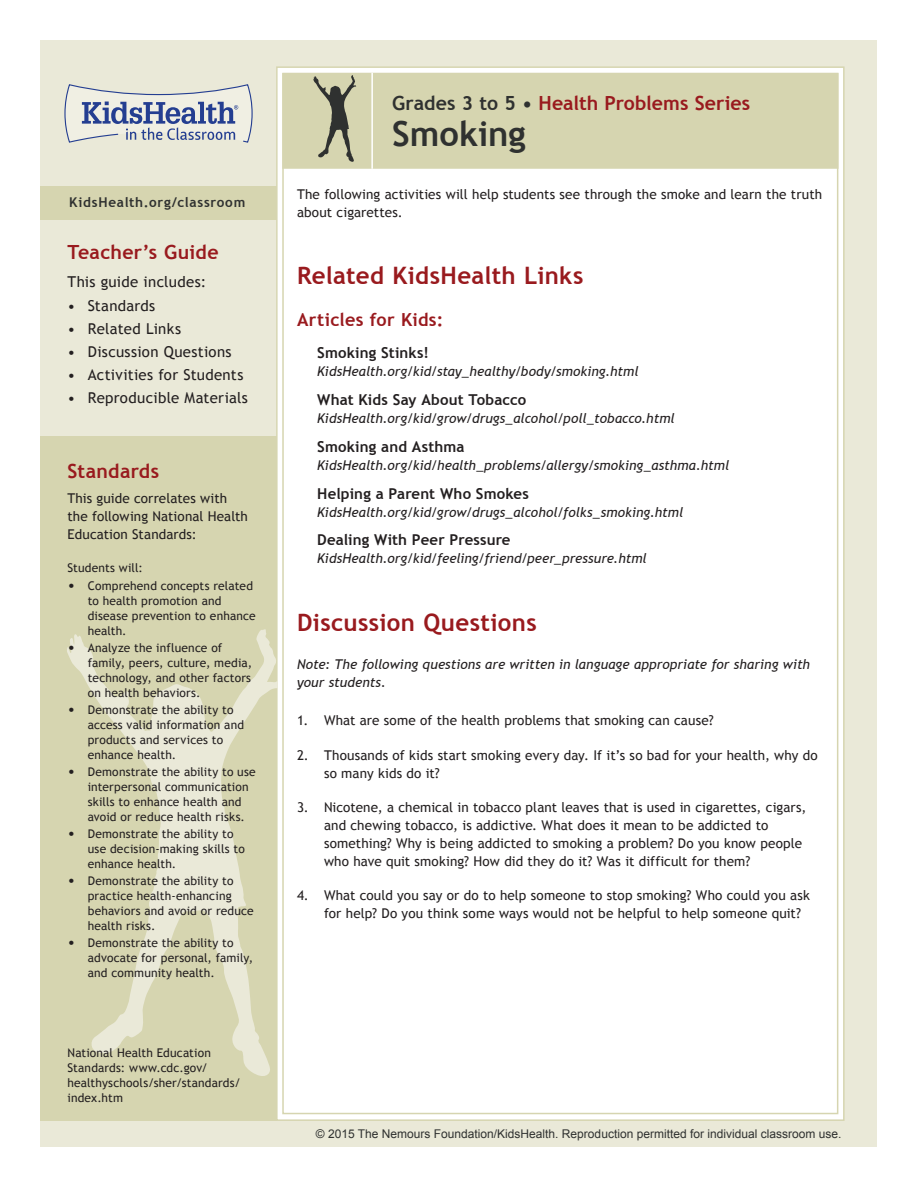
<style>
.page{position:relative;width:918px;height:1188px;background:#fff}
.page>*{position:absolute;margin:0;border:0;box-sizing:border-box;transform-origin:0 0}
.Lesson_Header{font:700 34.5px "Trebuchet MS";color:#2f3130}
.t1{font:700 24px "Trebuchet MS";letter-spacing:.015em;color:#991a1e}
.Lesson_Header-2{font:700 19.5px "Trebuchet MS";letter-spacing:.01em;color:#991a1e}
.t2{font:700 18px "Trebuchet MS";letter-spacing:.02em;color:#991a1e}
.t3{font:15px "Trebuchet MS";letter-spacing:.02em;color:#231f20}
.Article_List{font:700 15px "Trebuchet MS";letter-spacing:.01em;color:#231f20}
.t4{font:13.5px/18px "Trebuchet MS";letter-spacing:.01em;color:#231f20}
.Article_List-2{font:italic 13.5px "Trebuchet MS";letter-spacing:.005em;color:#231f20}
.Note{font:italic 13.5px/18px "Trebuchet MS";letter-spacing:.005em;color:#231f20}
.t5{font:700 13.5px "Trebuchet MS";letter-spacing:.055em;color:#2f3130}
.t6{font:12px/15px "Trebuchet MS";letter-spacing:.01em;color:#231f20}
.t7{font:12px "Arial";color:#2f3130}
.s1{font-size:15px}
.s2{color:#2f3130}
</style>
<div class="page">
<div style="left:40px;top:40px;width:838px;height:1108px;background:#eae9d8"></div>
<div style="left:277px;top:67px;width:567px;height:1053px;background:#fff"></div>
<div style="left:283px;top:74px;width:555px;height:94px;background:#d6d5b0"></div>
<div style="left:282px;top:73px;width:556px;height:96px;border:2px solid #d6d5b0"></div>
<hr style="left:371px;top:73px;width:2px;height:96px;background:#fff">
<div style="left:40px;top:436px;width:237px;height:685px;background:#d6d5b0"></div>
<div style="left:40px;top:186px;width:237px;height:33px;background:#d6d5b0"></div>
<svg style="left:64px;top:84px;width:189px;height:59px"></svg>
<svg style="left:313px;top:75px;width:44px;height:87px"></svg>
<svg style="left:67px;top:629px;width:210px;height:447px"></svg>
<p class="t5" style="left:69px;top:194px;width:178px">KidsHealth.org/classroom</p>
<p class="Lesson_Header-2" style="left:68px;top:240px;width:153px">Teacher’s Guide</p>
<p class="t3" style="left:68px;top:273px;width:140px">This guide includes:</p>
<p class="t3" style="left:68px;top:296px;width:89px">• Standards</p>
<p class="t3" style="left:68px;top:320px;width:115px">• Related Links</p>
<p class="t3" style="left:68px;top:343px;width:166px">• Discussion Questions</p>
<p class="t3" style="left:68px;top:366px;width:177px">• Activities for Students</p>
<p class="t3" style="left:68px;top:389px;width:182px">• Reproducible Materials</p>
<p class="Lesson_Header-2" style="left:68px;top:459px;width:93px">Standards</p>
<p class="t4" style="left:68px;top:490px;width:182px">This guide correlates with the following National Health<br>Education Standards:</p>
<p class="t6" style="left:68px;top:561px;width:77px">Students will:</p>
<p class="t6" style="left:88px;top:578px;width:169px;text-indent:-20px"><span class="s1">•</span> Comprehend concepts related to health promotion and disease prevention to enhance health.</p>
<p class="t6" style="left:88px;top:640px;width:166px;text-indent:-20px"><span class="s1">•</span> Analyze the influence of family, peers, culture, media, technology, and other factors on health behaviors.</p>
<p class="t6" style="left:88px;top:702px;width:158px;text-indent:-20px"><span class="s1">•</span> Demonstrate the ability to access valid information and products and services to enhance health.</p>
<p class="t6" style="left:88px;top:764px;width:170px;text-indent:-20px"><span class="s1">•</span> Demonstrate the ability to use interpersonal communication skills to enhance health and avoid or reduce health risks.</p>
<p class="t6" style="left:88px;top:827px;width:159px;text-indent:-20px"><span class="s1">•</span> Demonstrate the ability to use decision-making skills to enhance health.</p>
<p class="t6" style="left:88px;top:874px;width:167px;text-indent:-20px"><span class="s1">•</span> Demonstrate the ability to practice health-enhancing behaviors and avoid or reduce health risks.</p>
<p class="t6" style="left:88px;top:936px;width:167px;text-indent:-20px"><span class="s1">•</span> Demonstrate the ability to advocate for personal, family, and community health.</p>
<p class="t6" style="left:68px;top:1045px;width:175px">National Health Education<br>Standards: www.cdc.gov/ healthyschools/sher/standards/ index.htm</p>
<p class="Lesson_Header-2" style="left:392px;top:91px;width:360px"><span class="s2">Grades 3 to 5 •</span> Health Problems Series</p>
<p class="Lesson_Header" style="left:392px;top:112px;width:135px">Smoking</p>
<p class="t4" style="left:297px;top:185px;width:527px">The following activities will help students see through the smoke and learn the truth about cigarettes.</p>
<p class="t1" style="left:297px;top:261px;width:288px">Related KidsHealth Links</p>
<p class="t2" style="left:297px;top:309px;width:148px">Articles for Kids:</p>
<p class="Article_List" style="left:317px;top:344px;width:113px">Smoking Stinks!</p>
<p class="Article_List-2" style="left:317px;top:363px;width:323px">KidsHealth.org/kid/stay_healthy/body/smoking.html</p>
<p class="Article_List" style="left:317px;top:390px;width:211px">What Kids Say About Tobacco</p>
<p class="Article_List-2" style="left:317px;top:410px;width:359px">KidsHealth.org/kid/grow/drugs_alcohol/poll_tobacco.html</p>
<p class="Article_List" style="left:317px;top:437px;width:149px">Smoking and Asthma</p>
<p class="Article_List-2" style="left:317px;top:457px;width:414px">KidsHealth.org/kid/health_problems/allergy/smoking_asthma.html</p>
<p class="Article_List" style="left:317px;top:484px;width:213px">Helping a Parent Who Smokes</p>
<p class="Article_List-2" style="left:317px;top:504px;width:368px">KidsHealth.org/kid/grow/drugs_alcohol/folks_smoking.html</p>
<p class="Article_List" style="left:317px;top:531px;width:195px">Dealing With Peer Pressure</p>
<p class="Article_List-2" style="left:317px;top:551px;width:331px">KidsHealth.org/kid/feeling/friend/peer_pressure.html</p>
<p class="t1" style="left:297px;top:607px;width:241px">Discussion Questions</p>
<p class="Note" style="left:297px;top:656px;width:515px">Note: The following questions are written in language appropriate for sharing with your students.</p>
<p class="t4" style="left:297px;top:712px;width:418px">1. What are some of the health problems that smoking can cause?</p>
<p class="t4" style="left:324px;top:746px;width:495px;text-indent:-27px">2. Thousands of kids start smoking every day. If it’s so bad for your health, why do so many kids do it?</p>
<p class="t4" style="left:324px;top:798px;width:484px;text-indent:-27px">3. Nicotene, a chemical in tobacco plant leaves that is used in cigarettes, cigars, and chewing tobacco, is addictive. What does it mean to be addicted to something? Why is being addicted to smoking a problem? Do you know people who have quit smoking? How did they do it? Was it difficult for them?</p>
<p class="t4" style="left:324px;top:886px;width:487px;text-indent:-27px">4. What could you say or do to help someone to stop smoking? Who could you ask for help? Do you think some ways would not be helpful to help someone quit?</p>
<p class="t7" style="left:316px;top:1126px;width:527px">© 2015 The Nemours Foundation/KidsHealth. Reproduction permitted for individual classroom use.</p>
</div>
